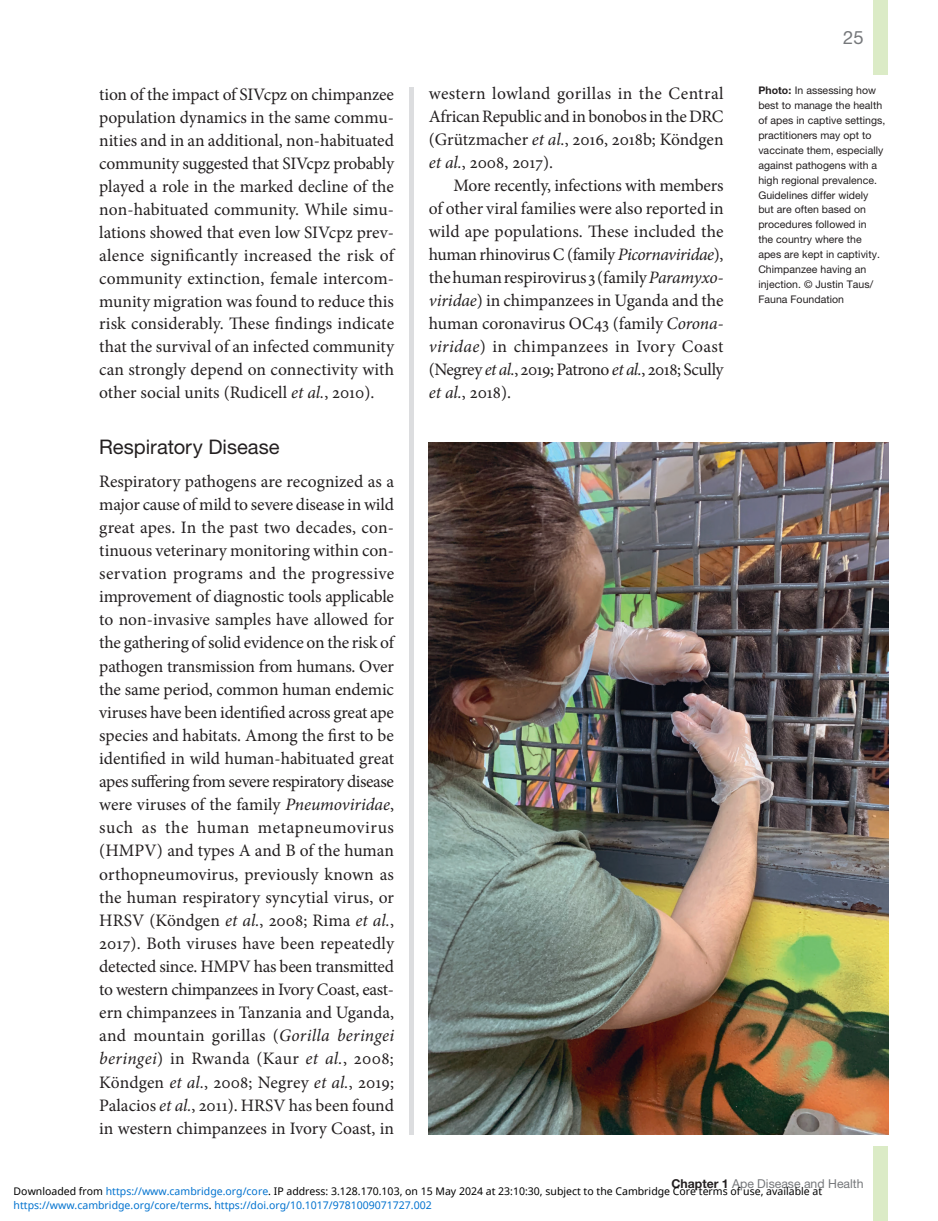
<style>
.page{position:relative;width:938px;height:1221px;background:#fff}
.page>*{position:absolute;margin:0;border:0;box-sizing:border-box;transform-origin:0 0}
.t1{font:20.12px "Helvetica Neue LT Pro";color:#231f20}
.t2{font:18.38px "Helvetica Neue LT Pro";color:#76787b}
.t3{font:17.5px/23.1px "Minion Pro";color:#231f20;text-align:justify}
.t4{font:12.25px "Helvetica Neue LT Pro";color:#76787b}
.t5{font:10.5px/14.9px "Helvetica Neue LT Pro";letter-spacing:.005em;color:#231f20}
.t6{font:10.5px "Noto Sans";color:#000}
.t7{font:10.5px "Noto Sans";color:#0172cf}
.s1{font-style:italic}
.s2{font-weight:700}
.s3{font-weight:700;color:#231f20}
.s4{color:#0172cf}
.s5{color:#000}
</style>
<div class="page">
<div style="left:409px;top:87px;width:5px;height:1047px;background:#dcdddf"></div>
<div style="left:873px;top:0;width:15px;height:74px;background:#dbebc6"></div>
<div style="left:873px;top:1146px;width:15px;height:74px;background:#dbebc6"></div>
<img style="left:429px;top:443px;width:459px;height:691px">
<p class="t3" style="left:99px;top:83px;width:296px">tion of the impact of SIVcpz on chimpanzee population dynamics in the same commu&shy;nities and in an additional, non-habituated community suggested that SIVcpz probably played a role in the marked decline of the non-habituated community. While simu&shy;lations showed that even low SIVcpz prev&shy;alence significantly increased the risk of community extinction, female intercom&shy;munity migration was found to reduce this risk considerably. These findings indicate that the survival of an infected community can strongly depend on connectivity with other social units (Rudicell <span class="s1">et al.</span>, 2010).</p>
<p class="t1" style="left:99px;top:434px;width:182px">Respiratory Disease</p>
<p class="t3" style="left:99px;top:469px;width:296px">Respiratory pathogens are recognized as a major cause of mild to severe disease in wild great apes. In the past two decades, con&shy;tinuous veterinary monitoring within con&shy;servation programs and the progressive improvement of diagnostic tools applicable to non-invasive samples have allowed for the gathering of solid evidence on the risk of pathogen transmission from humans. Over the same period, common human endemic viruses have been identified across great ape species and habitats. Among the first to be identified in wild human-habituated great apes suffering from severe respiratory disease were viruses of the family <span class="s1">Pneumoviridae</span>, such as the human metapneumovirus (HMPV) and types A and B of the human orthopneumovirus, previously known as the human respiratory syncytial virus, or HRSV (Köndgen <span class="s1">et al.</span>, 2008; Rima <span class="s1">et al.</span>, 2017). Both viruses have been repeatedly detected since. HMPV has been transmitted to western chimpanzees in Ivory Coast, east&shy;ern chimpanzees in Tanzania and Uganda, and mountain gorillas (<span class="s1">Gorilla beringei beringei</span>) in Rwanda (Kaur <span class="s1">et al.</span>, 2008; Köndgen <span class="s1">et al.</span>, 2008; Negrey <span class="s1">et al.</span>, 2019; Palacios <span class="s1">et al.</span>, 2011). HRSV has been found in western chimpanzees in Ivory Coast, in</p>
<p class="t3" style="left:429px;top:82px;width:296px">western lowland gorillas in the Central African Republic and in bonobos in the DRC (Grützmacher <span class="s1">et al.</span>, 2016, 2018b; Köndgen <span class="s1">et al.</span>, 2008, 2017).</p>
<p class="t3" style="left:429px;top:174px;width:296px;text-indent:25px">More recently, infections with members of other viral families were also reported in wild ape populations. These included the human rhinovirus C (family <span class="s1">Picornaviridae</span>), the human respirovirus 3 (family <span class="s1">Paramyxo&shy;viridae</span>) in chimpanzees in Uganda and the human coronavirus OC43 (family <span class="s1">Corona&shy;viridae</span>) in chimpanzees in Ivory Coast (Negrey <span class="s1">et al.</span>, 2019; Patrono <span class="s1">et al.</span>, 2018; Scully <span class="s1">et al.</span>, 2018).</p>
<p class="t2" style="left:843px;top:26px;width:22px">25</p>
<p class="t5" style="left:758px;top:83px;width:129px"><span class="s2">Photo:</span> In assessing how best to manage the health of apes in captive settings, practitioners may opt to vaccinate them, especially against pathogens with a high regional prevalence.<br>Guidelines differ widely but are often based on procedures followed in<br>the country where the apes are kept in captivity.<br>Chimpanzee having an injection. © Justin Taus/<br>Fauna Foundation</p>
<p class="t4" style="left:671px;top:1176px;width:193px"><span class="s3">Chapter 1</span> Ape Disease and Health</p>
<p class="t6" style="left:14px;top:1183px;width:810px">Downloaded from <span class="s4">https://www.cambridge.org/core</span>. IP address: 3.128.170.103, on 15 May 2024 at 23:10:30, subject to the Cambridge Core terms of use, available at</p>
<p class="t7" style="left:14px;top:1197px;width:419px">https://www.cambridge.org/core/terms<span class="s5">.</span> https://doi.org/10.1017/9781009071727.002</p>
</div>
